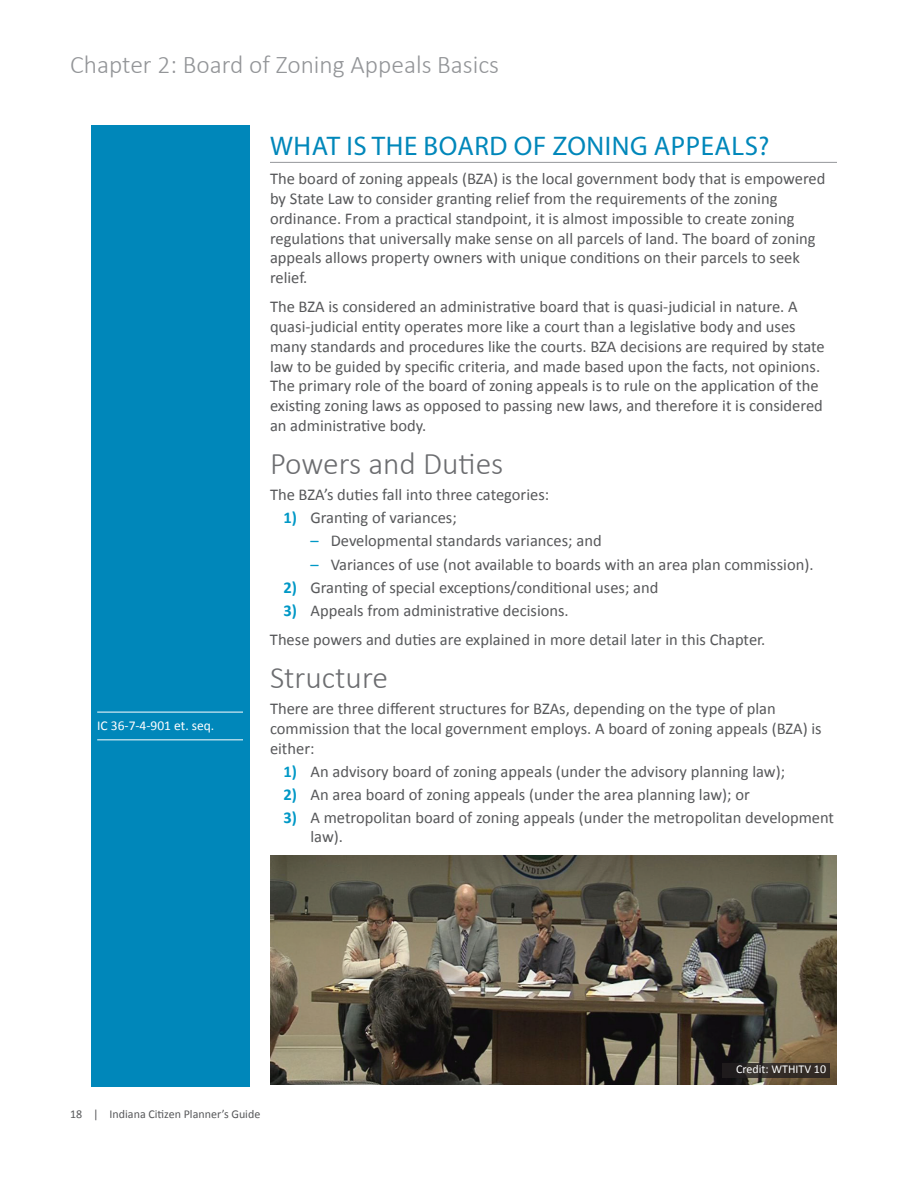
<style>
.page{position:relative;width:918px;height:1188px;background:#fff}
.page>*{position:absolute;margin:0;border:0;box-sizing:border-box;transform-origin:0 0}
.t1{font:300 31.5px "Calibri";color:#6c6d70}
.t2{font:27px "Myriad Pro";letter-spacing:.02em;color:#0087ba}
.t3{font:300 25.5px "Calibri";color:#939598}
.t4{font:16.5px/19.8px "Calibri";color:#57585a}
.t5{font:13.5px "Calibri";color:#fff}
.t6{font:12px "Calibri";color:#57585a}
.t7{font:12px "Calibri";color:#fff}
.s1{font-weight:700;color:#0098c6}
.s2{color:#0098c6}
</style>
<div class="page">
<div style="left:91px;top:125px;width:158px;height:961px;background:#0087ba"></div>
<hr style="left:270px;top:162px;width:567px;height:1px;background:#95979a">
<hr style="left:97px;top:712px;width:146px;height:1px;background:#fff">
<hr style="left:97px;top:739px;width:146px;height:1px;background:#fff">
<img style="left:270px;top:855px;width:567px;height:229px">
<svg style="left:723px;top:1063px;width:107px;height:14px"></svg>
<h3 class="t3" style="left:70px;top:49px;width:430px">Chapter 2: Board of Zoning Appeals Basics</h3>
<p class="t5" style="left:97px;top:717px;width:119px">IC 36-7-4-901 et. seq.</p>
<h2 class="t2" style="left:270px;top:130px;width:205px">WHAT IS THE BOARD</h2>
<h2 class="t2" style="left:514px;top:130px;width:88px">OF ZONING</h2>
<h2 class="t2" style="left:654px;top:130px;width:33px">APPEALS</h2>
<h2 class="t2" style="left:758px;top:130px;width:12px">?</h2>
<p class="t4" style="left:270px;top:169px;width:557px">The board of zoning appeals (BZA) is the local government body that is empowered by State Law to consider granting relief from the requirements of the zoning ordinance. From a practical standpoint, it is almost impossible to create zoning regulations that universally make sense on all parcels of land. The board of zoning appeals allows property owners with unique conditions on their parcels to seek relief.</p>
<p class="t4" style="left:270px;top:297px;width:556px">The BZA is considered an administrative board that is quasi-judicial in nature. A quasi-judicial entity operates more like a court than a legislative body and uses many standards and procedures like the courts. BZA decisions are required by state law to be guided by specific criteria, and made based upon the facts, not opinions.<br>The primary role of the board of zoning appeals is to rule on the application of the existing zoning laws as opposed to passing new laws, and therefore it is considered an administrative body.</p>
<h1 class="t1" style="left:270px;top:444px;width:235px">Powers and Duties</h1>
<p class="t4" style="left:270px;top:485px;width:281px">The BZA’s duties fall into three categories:</p>
<p class="t4" style="left:283px;top:508px;width:175px"><span class="s1">1)</span> Granting of variances;</p>
<p class="t4" style="left:310px;top:531px;width:293px"><span class="s2">–</span> Developmental standards variances; and</p>
<p class="t4" style="left:310px;top:554px;width:505px"><span class="s2">–</span> Variances of use (not available to boards with an area plan commission).</p>
<p class="t4" style="left:283px;top:577px;width:376px"><span class="s1">2)</span> Granting of special exceptions/conditional uses; and</p>
<p class="t4" style="left:270px;top:596px;width:497px;line-height:29px;text-indent:14px"><span class="s1">3)</span> Appeals from administrative decisions.<br>These powers and duties are explained in more detail later in this Chapter.</p>
<h1 class="t1" style="left:270px;top:658px;width:119px">Structure</h1>
<p class="t4" style="left:270px;top:699px;width:553px">There are three different structures for BZAs, depending on the type of plan commission that the local government employs. A board of zoning appeals (BZA) is either:</p>
<p class="t4" style="left:283px;top:761px;width:503px"><span class="s1">1)</span> An advisory board of zoning appeals (under the advisory planning law);</p>
<p class="t4" style="left:283px;top:784px;width:468px"><span class="s1">2)</span> An area board of zoning appeals (under the area planning law); or</p>
<p class="t4" style="left:310px;top:807px;width:525px;text-indent:-27px"><span class="s1">3)</span> A metropolitan board of zoning appeals (under the metropolitan development law).</p>
<p class="t6" style="left:70px;top:1106px;width:192px">18 | Indiana Citizen Planner’s Guide</p>
<p class="t7" style="left:736px;top:1062px;width:91px">Credit: WTHITV 10</p>
</div>
